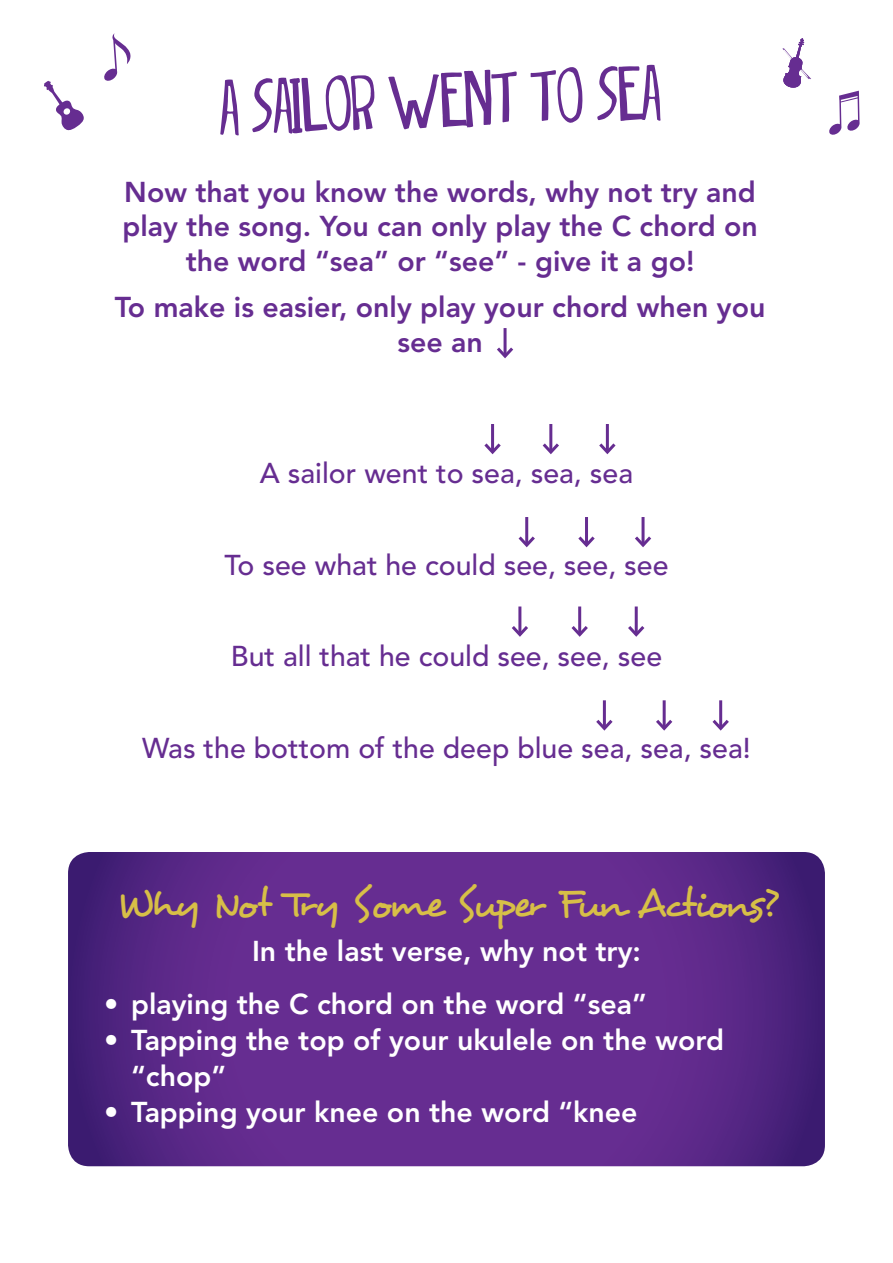
<style>
.page{position:relative;width:893px;height:1263px;background:#fff}
.page>*{position:absolute;margin:0;border:0;box-sizing:border-box;transform-origin:0 0}
.t1{font:55.5px "dingleberrysolid";color:#662d91}
.t2{font:40.5px "Desyrel";letter-spacing:-.07em;color:#d7bf47}
.t3{font:800 28.5px/34.5px "Avenir";color:#662d91;text-align:center}
.t4{font:800 28.5px/36px "Avenir";color:#fff}
.t5{font:500 28.5px "Avenir";color:#662d91}
</style>
<div class="page">
<svg style="left:104px;top:33px;width:27px;height:48px"></svg>
<svg style="left:44px;top:81px;width:40px;height:50px"></svg>
<svg style="left:782px;top:38px;width:29px;height:50px"></svg>
<svg style="left:829px;top:91px;width:31px;height:44px"></svg>
<svg style="left:68px;top:852px;width:757px;height:314px;background:#5d298a"></svg>
<hr style="left:491px;top:424px;width:3px;height:28px;background:#662d91">
<svg style="left:484px;top:440px;width:17px;height:15px"></svg>
<hr style="left:525px;top:517px;width:3px;height:28px;background:#662d91">
<svg style="left:518px;top:533px;width:17px;height:15px"></svg>
<hr style="left:518px;top:606px;width:3px;height:29px;background:#662d91">
<svg style="left:512px;top:623px;width:16px;height:14px"></svg>
<hr style="left:603px;top:700px;width:3px;height:28px;background:#662d91">
<svg style="left:596px;top:716px;width:17px;height:15px"></svg>
<hr style="left:504px;top:328px;width:3px;height:28px;background:#662d91">
<svg style="left:497px;top:344px;width:17px;height:15px"></svg>
<hr style="left:549px;top:424px;width:3px;height:28px;background:#662d91">
<svg style="left:542px;top:440px;width:17px;height:15px"></svg>
<hr style="left:585px;top:517px;width:3px;height:28px;background:#662d91">
<svg style="left:578px;top:536px;width:17px;height:12px"></svg>
<hr style="left:578px;top:606px;width:3px;height:29px;background:#662d91">
<svg style="left:571px;top:623px;width:17px;height:14px"></svg>
<hr style="left:663px;top:700px;width:3px;height:28px;background:#662d91">
<svg style="left:656px;top:716px;width:17px;height:15px"></svg>
<hr style="left:606px;top:424px;width:3px;height:28px;background:#662d91">
<svg style="left:599px;top:440px;width:17px;height:15px"></svg>
<hr style="left:641px;top:517px;width:3px;height:28px;background:#662d91">
<svg style="left:635px;top:533px;width:17px;height:15px"></svg>
<hr style="left:635px;top:606px;width:3px;height:29px;background:#662d91">
<svg style="left:628px;top:623px;width:17px;height:14px"></svg>
<hr style="left:719px;top:700px;width:3px;height:28px;background:#662d91">
<svg style="left:712px;top:716px;width:17px;height:15px"></svg>
<h1 class="t1" style="left:219px;top:79px;width:442px;rotate:-2deg">A Sailor Went to Sea</h1>
<p class="t3" style="left:122px;top:174px;width:637px">Now that you know the words, why not try and play the song. You can only play the C chord on the word “sea” or “see” - give it a go!</p>
<p class="t3" style="left:115px;top:290px;width:652px">To make is easier, only play your chord when you see an</p>
<p class="t5" style="left:260px;top:457px;width:375px">A sailor went to sea, sea, sea</p>
<p class="t5" style="left:224px;top:548px;width:446px">To see what he could see, see, see</p>
<p class="t5" style="left:231px;top:640px;width:433px">But all that he could see, see, see</p>
<p class="t5" style="left:142px;top:731px;width:610px">Was the bottom of the deep blue sea, sea, sea!</p>
<h2 class="t2" style="left:116px;top:878px;width:662px">Why Not Try Some Super Fun Actions?</h2>
<p class="t4" style="left:252px;top:933px;width:390px">In the last verse, why not try:</p>
<p class="t4" style="left:104px;top:986px;width:544px">• playing the C chord on the word “sea”</p>
<p class="t4" style="left:131px;top:1022px;width:594px;text-indent:-27px">• Tapping the top of your ukulele on the word “chop”</p>
<p class="t4" style="left:104px;top:1094px;width:535px">• Tapping your knee on the word “knee</p>
</div>
